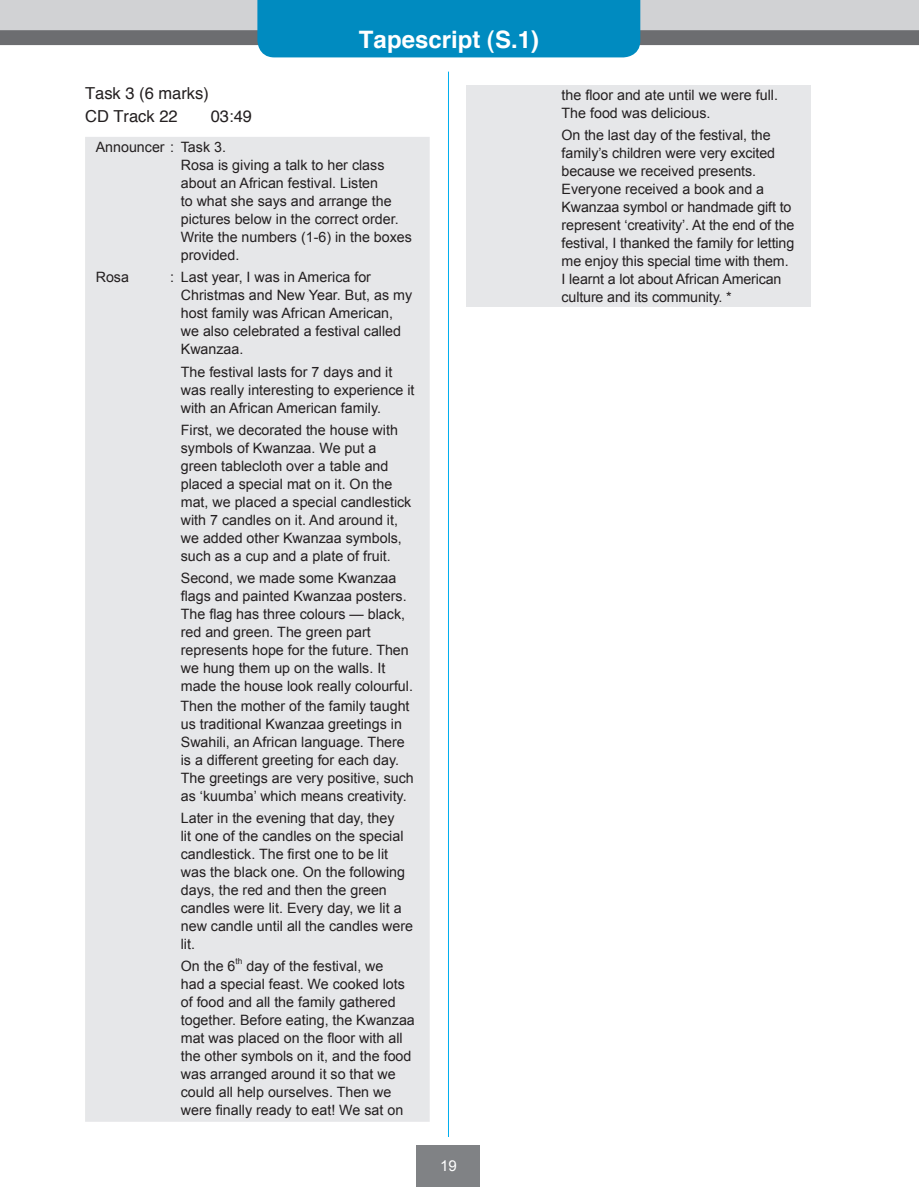
<style>
.page{position:relative;width:919px;height:1187px;background:#fff}
.page>*{position:absolute;margin:0;border:0;box-sizing:border-box;transform-origin:0 0}
.t1{font:700 24px "Helvetica";color:#fff}
.t2{font:16.5px/22.5px "Helvetica";color:#231f20}
.t3{font:15px "Arial";color:#fff}
.t4{font:14.25px/18px "Arial";color:#231f20}
.t5{font:8.25px "Arial";color:#231f20}
</style>
<div class="page">
<svg style="left:0;top:0;width:918px;height:57px;background:#70aac1"></svg>
<hr style="left:448px;top:72px;width:1px;height:1064px;background:#00aeef">
<div style="left:416px;top:1145px;width:64px;height:41px;background:#808285"></div>
<div style="left:85px;top:137px;width:344px;height:984px;background:#e6e7e9"></div>
<div style="left:466px;top:85px;width:344px;height:221px;background:#e6e7e9"></div>
<h1 class="t1" style="left:359px;top:18px;width:182px">Tapescript (S.1)</h1>
<p class="t2" style="left:85px;top:82px;width:125px">Task 3 (6 marks)<br>CD Track 22</p>
<p class="t2" style="left:211px;top:104px;width:43px">03:49</p>
<p class="t4" style="left:181px;top:138px;width:232px;text-indent:-85px">Announcer : Task 3.<br>Rosa is giving a talk to her class about an African festival. Listen<br>to what she says and arrange the pictures below in the correct order.<br>Write the numbers (1-6) in the boxes provided.</p>
<p class="t4" style="left:96px;top:268px;width:35px">Rosa</p>
<p class="t4" style="left:181px;top:268px;width:233px;text-indent:-10px">: Last year, I was in America for<br>Christmas and New Year. But, as my host family was African American, we also celebrated a festival called<br>Kwanzaa.</p>
<p class="t4" style="left:181px;top:363px;width:235px">The festival lasts for 7 days and it was really interesting to experience it with an African American family.</p>
<p class="t4" style="left:181px;top:421px;width:232px">First, we decorated the house with symbols of Kwanzaa. We put a green tablecloth over a table and placed a special mat on it. On the mat, we placed a special candlestick with 7 candles on it. And around it, we added other Kwanzaa symbols, such as a cup and a plate of fruit.</p>
<p class="t4" style="left:181px;top:569px;width:234px">Second, we made some Kwanzaa flags and painted Kwanzaa posters.<br>The flag has three colours — black, red and green. The green part represents hope for the future. Then we hung them up on the walls. It made the house look really colourful.</p>
<p class="t4" style="left:180px;top:696px;width:235px">Then the mother of the family taught us traditional Kwanzaa greetings in Swahili, an African language. There is a different greeting for each day.<br>The greetings are very positive, such as ‘kuumba’ which means creativity.</p>
<p class="t4" style="left:181px;top:809px;width:234px">Later in the evening that day, they<br>lit one of the candles on the special candlestick. The first one to be lit was the black one. On the following days, the red and then the green candles were lit. Every day, we lit a new candle until all the candles were lit.</p>
<p class="t4" style="left:181px;top:957px;width:56px">On the 6</p>
<p class="t5" style="left:235px;top:956px;width:8px">th</p>
<p class="t4" style="left:181px;top:957px;width:235px;text-indent:66px">day of the festival, we<br>had a special feast. We cooked lots of food and all the family gathered together. Before eating, the Kwanzaa mat was placed on the floor with all the other symbols on it, and the food was arranged around it so that we could all help ourselves. Then we were finally ready to eat! We sat on</p>
<p class="t3" style="left:440px;top:1155px;width:18px">19</p>
<p class="t4" style="left:561px;top:86px;width:218px">the floor and ate until we were full.<br>The food was delicious.</p>
<p class="t4" style="left:561px;top:126px;width:234px">On the last day of the festival, the family’s children were very excited because we received presents.<br>Everyone received a book and a Kwanzaa symbol or handmade gift to represent ‘creativity’. At the end of the festival, I thanked the family for letting me enjoy this special time with them.<br>I learnt a lot about African American culture and its community. *</p>
</div>
